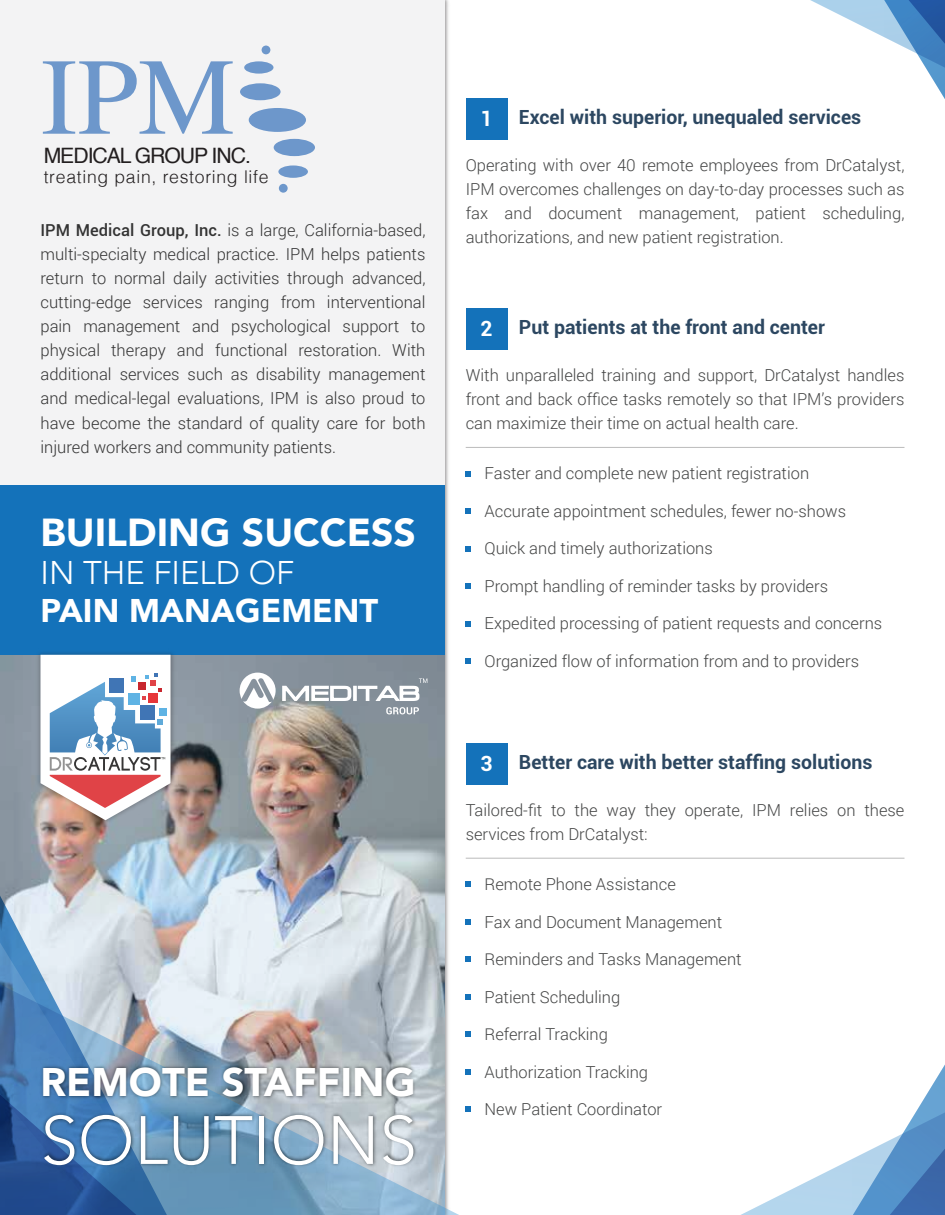
<style>
.page{position:relative;width:945px;height:1215px;background:#fff}
.page>*{position:absolute;margin:0;border:0;box-sizing:border-box;transform-origin:0 0}
.t1{font:109.35px "Times";color:#6d97cb}
.t2{font:300 67.5px "Avenir";color:#fff}
.t3{font:900 39.75px "Avenir";color:#fff}
.t4{font:900 39px "Avenir";color:#fff}
.t5{font:900 32.7px "Avenir";color:#fff}
.t6{font:300 32.7px "Avenir";color:#fff}
.t7{font:21.15px "Helvetica";letter-spacing:-.05em;color:#231f20}
.t8{font:700 21px "Roboto";color:#fff}
.t9{font:700 19.5px "Roboto";color:#2c4761}
.t10{font:300 17.55px "Helvetica";letter-spacing:.04em;color:#231f20}
.t11{font:300 16.5px/24px "Roboto";color:#444545;text-align:justify}
.t12{font:300 16.5px/24px "Roboto";color:#333;text-align:justify}
.s1{font-weight:500}
</style>
<div class="page">
<div style="left:0;top:0;width:445px;height:1215px;background:#f3f3f4"></div>
<div style="left:262px;top:46px;width:8px;height:8px;background:#6d97cb;border-radius:50%"></div>
<div style="left:244px;top:61px;width:30px;height:13px;background:#6d97cb;border-radius:50%"></div>
<div style="left:240px;top:83px;width:41px;height:17px;background:#6d97cb;border-radius:50%"></div>
<div style="left:249px;top:108px;width:57px;height:24px;background:#6d97cb;border-radius:50%"></div>
<div style="left:274px;top:139px;width:41px;height:17px;background:#6d97cb;border-radius:50%"></div>
<div style="left:278px;top:165px;width:30px;height:13px;background:#6d97cb;border-radius:50%"></div>
<div style="left:279px;top:184px;width:9px;height:9px;background:#6d97cb;border-radius:50%"></div>
<img style="left:0;top:655px;width:445px;height:329px">
<div style="left:0;top:485px;width:445px;height:170px;background:#1472ba"></div>
<img style="left:35px;top:652px;width:141px;height:175px">
<svg style="left:40px;top:655px;width:131px;height:165px"></svg>
<svg style="left:741px;top:1065px;width:204px;height:150px"></svg>
<svg style="left:167px;top:984px;width:292px;height:231px"></svg>
<svg style="left:0;top:896px;width:167px;height:319px;background:#a1b8cf"></svg>
<svg style="left:0;top:1095px;width:136px;height:120px;background:#255091"></svg>
<div style="left:466px;top:98px;width:41px;height:42px;background:#1472ba"></div>
<hr style="left:466px;top:447px;width:438px;height:1px;background:#bbb">
<svg style="left:466px;top:471px;width:5px;height:5px"></svg>
<svg style="left:466px;top:508px;width:5px;height:6px"></svg>
<svg style="left:466px;top:546px;width:5px;height:5px"></svg>
<svg style="left:466px;top:583px;width:5px;height:6px"></svg>
<svg style="left:466px;top:621px;width:5px;height:5px"></svg>
<svg style="left:466px;top:658px;width:5px;height:6px"></svg>
<div style="left:466px;top:308px;width:41px;height:42px;background:#1472ba"></div>
<svg style="left:466px;top:882px;width:5px;height:5px"></svg>
<svg style="left:466px;top:919px;width:5px;height:5px"></svg>
<svg style="left:466px;top:957px;width:5px;height:5px"></svg>
<svg style="left:466px;top:994px;width:5px;height:5px"></svg>
<svg style="left:466px;top:1032px;width:5px;height:5px"></svg>
<svg style="left:466px;top:1069px;width:5px;height:5px"></svg>
<svg style="left:466px;top:1107px;width:5px;height:5px"></svg>
<hr style="left:466px;top:858px;width:438px;height:1px;background:#bbb">
<div style="left:466px;top:743px;width:41px;height:41px;background:#1472ba"></div>
<img style="left:36px;top:1057px;width:386px;height:44px">
<img style="left:36px;top:1101px;width:386px;height:85px">
<svg style="left:810px;top:0;width:135px;height:99px"></svg>
<svg style="left:240px;top:673px;width:187px;height:41px"></svg>
<h1 class="t1" style="left:41px;top:-5px;width:196px">IPM</h1>
<p class="t7" style="left:44px;top:139px;width:209px">MEDICAL GROUP INC.</p>
<p class="t10" style="left:44px;top:162px;width:226px">treating pain, restoring life</p>
<p class="t12" style="left:40px;top:218px;width:387px"><span class="s1">IPM Medical Group, Inc.</span> is a large, California-based, multi-specialty medical practice. IPM helps patients return to normal daily activities through advanced, cutting-edge services ranging from interventional pain management and psychological support to physical therapy and functional restoration. With additional services such as disability management and medical-legal evaluations, IPM is also proud to have become the standard of quality care for both injured workers and community patients.</p>
<h3 class="t4" style="left:40px;top:499px;width:377px">BUILDING SUCCESS</h3>
<h3 class="t6" style="left:40px;top:553px;width:255px">IN THE FIELD OF</h3>
<h3 class="t5" style="left:40px;top:582px;width:339px">PAIN MANAGEMENT</h3>
<h3 class="t3" style="left:40px;top:1048px;width:377px">REMOTE STAFFING</h3>
<h2 class="t2" style="left:40px;top:1101px;width:378px">SOLUTIONS</h2>
<p class="t8" style="left:481px;top:104px;width:14px">1</p>
<p class="t9" style="left:519px;top:104px;width:344px">Excel with superior, unequaled services</p>
<p class="t11" style="left:466px;top:153px;width:440px">Operating with over 40 remote employees from DrCatalyst, IPM overcomes challenges on day-to-day processes such as fax and document management, patient scheduling, authorizations, and new patient registration.</p>
<p class="t8" style="left:481px;top:314px;width:14px">2</p>
<p class="t9" style="left:519px;top:314px;width:308px">Put patients at the front and center</p>
<p class="t11" style="left:466px;top:363px;width:440px">With unparalleled training and support, DrCatalyst handles front and back office tasks remotely so that IPM’s providers can maximize their time on actual health care.</p>
<p class="t11" style="left:485px;top:461px;width:326px">Faster and complete new patient registration</p>
<p class="t11" style="left:485px;top:498px;width:363px">Accurate appointment schedules, fewer no-shows</p>
<p class="t11" style="left:485px;top:536px;width:230px">Quick and timely authorizations</p>
<p class="t11" style="left:485px;top:573px;width:345px">Prompt handling of reminder tasks by providers</p>
<p class="t11" style="left:485px;top:611px;width:399px">Expedited processing of patient requests and concerns</p>
<p class="t11" style="left:485px;top:648px;width:376px">Organized flow of information from and to providers</p>
<p class="t8" style="left:481px;top:748px;width:14px">3</p>
<p class="t9" style="left:519px;top:749px;width:355px">Better care with better staffing solutions</p>
<p class="t11" style="left:466px;top:798px;width:440px">Tailored-fit to the way they operate, IPM relies on these services from DrCatalyst:</p>
<p class="t11" style="left:485px;top:872px;width:193px">Remote Phone Assistance</p>
<p class="t11" style="left:485px;top:909px;width:239px">Fax and Document Management</p>
<p class="t11" style="left:485px;top:947px;width:259px">Reminders and Tasks Management</p>
<p class="t11" style="left:485px;top:984px;width:137px">Patient Scheduling</p>
<p class="t11" style="left:485px;top:1022px;width:125px">Referral Tracking</p>
<p class="t11" style="left:485px;top:1059px;width:165px">Authorization Tracking</p>
<p class="t11" style="left:485px;top:1097px;width:179px">New Patient Coordinator</p>
</div>
